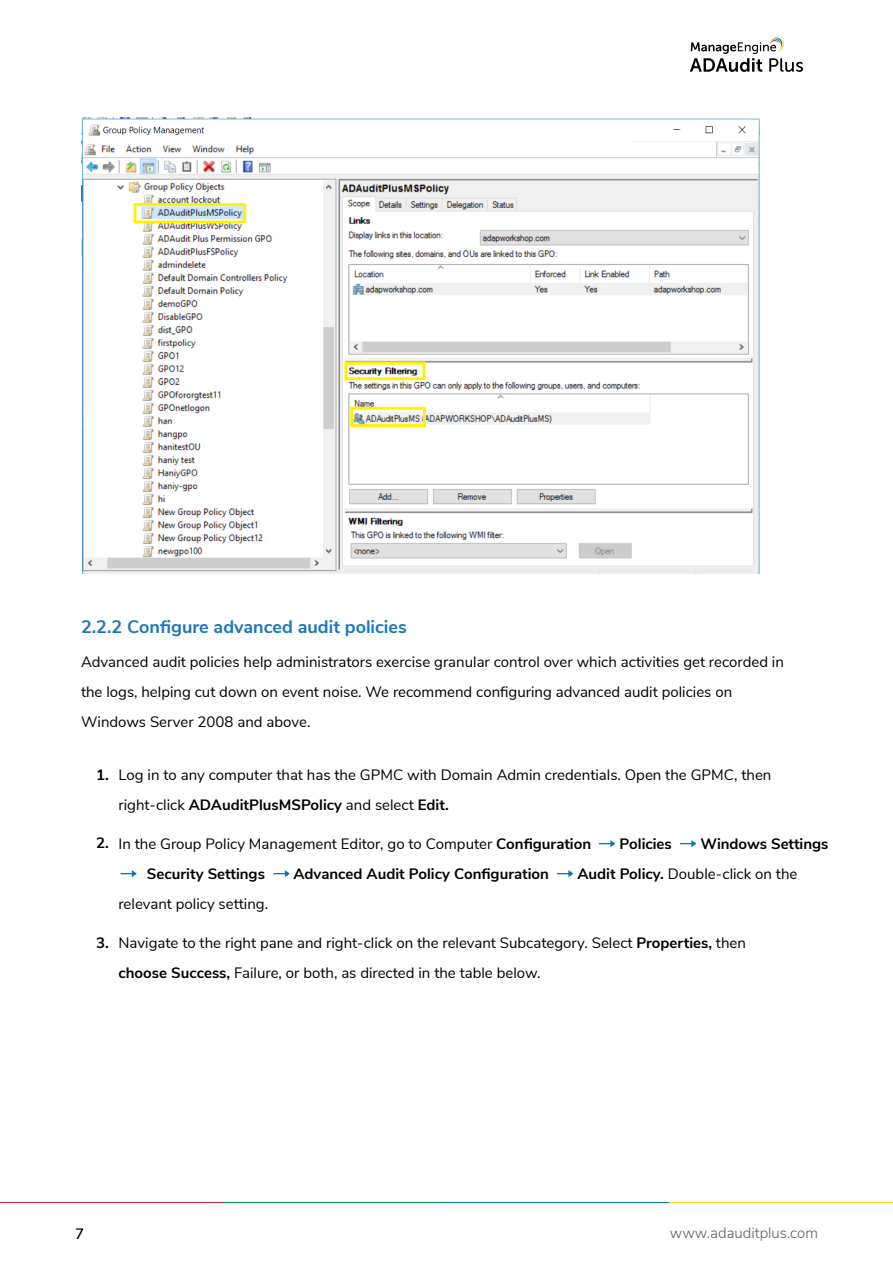
<style>
.page{position:relative;width:893px;height:1263px;background:#fff}
.page>*{position:absolute;margin:0;border:0;box-sizing:border-box;transform-origin:0 0}
.t1{font:700 18px "Nunito Sans";color:#1b76bc}
.t2{font:15px/30px "Nunito Sans";color:#000}
.t3{font:700 15px "Nunito Sans";color:#000}
.t4{font:300 15px "Nunito Sans";color:#5e5e5e}
.t5{font:600 15px "Nunito Sans";color:#000}
.s1{font-weight:700}
</style>
<div class="page">
<hr style="left:0;top:1202px;width:223px;height:1px;background:#ca2033">
<hr style="left:223px;top:1202px;width:223px;height:1px;background:#0a954b">
<hr style="left:446px;top:1202px;width:224px;height:1px;background:#0278b5">
<hr style="left:670px;top:1202px;width:223px;height:1px;background:#fdcf1c">
<svg style="left:690px;top:37px;width:113px;height:35px"></svg>
<svg style="left:599px;top:840px;width:16px;height:7px"></svg>
<svg style="left:680px;top:840px;width:16px;height:7px"></svg>
<svg style="left:557px;top:870px;width:16px;height:7px"></svg>
<svg style="left:273px;top:870px;width:17px;height:7px"></svg>
<svg style="left:120px;top:870px;width:17px;height:7px"></svg>
<img style="left:81px;top:118px;width:678px;height:456px">
<p class="t1" style="left:81px;top:614px;width:327px">2.2.2 Configure advanced audit policies</p>
<p class="t2" style="left:81px;top:645px;width:704px">Advanced audit policies help administrators exercise granular control over which activities get recorded in the logs, helping cut down on event noise. We recommend configuring advanced audit policies on<br>Windows Server 2008 and above.</p>
<p class="t3" style="left:96px;top:764px;width:14px">1.</p>
<p class="t3" style="left:96px;top:832px;width:14px">2.</p>
<p class="t3" style="left:96px;top:931px;width:14px">3.</p>
<p class="t2" style="left:118px;top:759px;width:654px">Log in to any computer that has the GPMC with Domain Admin credentials. Open the GPMC, then right-click <span class="s1">ADAuditPlusMSPolicy</span> and select <span class="s1">Edit.</span></p>
<p class="t2" style="left:118px;top:828px;width:474px">In the Group Policy Management Editor, go to Computer <span class="s1">Configuration</span></p>
<p class="t3" style="left:620px;top:833px;width:54px">Policies</p>
<p class="t3" style="left:700px;top:833px;width:130px">Windows Settings</p>
<p class="t3" style="left:147px;top:863px;width:120px">Security Settings</p>
<p class="t3" style="left:293px;top:863px;width:257px">Advanced Audit Policy Configuration</p>
<p class="t2" style="left:577px;top:858px;width:221px"><span class="s1">Audit Policy.</span> Double-click on the</p>
<p class="t2" style="left:118px;top:888px;width:151px">relevant policy setting.</p>
<p class="t2" style="left:118px;top:927px;width:629px">Navigate to the right pane and right-click on the relevant Subcategory. Select <span class="s1">Properties,</span> then <span class="s1">choose Success,</span> Failure, or both, as directed in the table below.</p>
<p class="t5" style="left:75px;top:1223px;width:10px">7</p>
<p class="t4" style="left:670px;top:1222px;width:150px">www.adauditplus.com</p>
</div>
